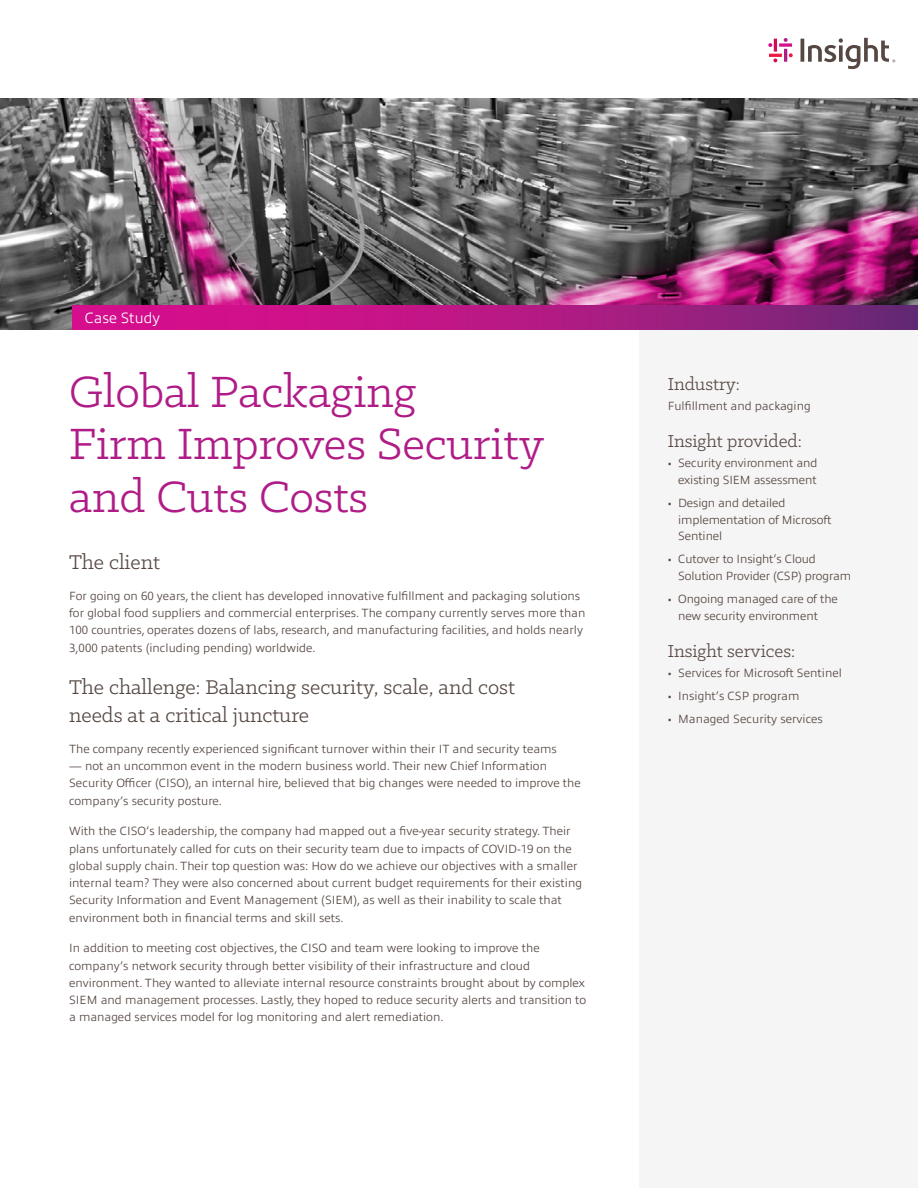
<style>
.page{position:relative;width:918px;height:1188px;background:#fff}
.page>*{position:absolute;margin:0;border:0;box-sizing:border-box;transform-origin:0 0}
.t1{font:49.5px/52.5px "Klinic Slab";color:#b01c87}
.t2{font:22.5px/28.5px "Klinic Slab";color:#554742}
.t3{font:19.5px "Klinic Slab";color:#554742}
.t4{font:300 15px "Allumi Pro";color:#fff}
.t5{font:300 12px/17.2px "Allumi Pro";color:#554742}
</style>
<div class="page">
<div style="left:639px;top:305px;width:279px;height:883px;background:#f6f5f5"></div>
<img style="left:0;top:98px;width:918px;height:232px">
<svg style="left:72px;top:305px;width:846px;height:25px;background:#af1983"></svg>
<svg style="left:768px;top:38px;width:25px;height:24px"></svg>
<svg style="left:801px;top:38px;width:94px;height:31px"></svg>
<p class="t4" style="left:85px;top:307px;width:77px">Case Study</p>
<h1 class="t1" style="left:69px;top:364px;width:476px">Global Packaging<br>Firm Improves Security and Cuts Costs</h1>
<h2 class="t2" style="left:69px;top:547px;width:92px">The client</h2>
<p class="t5" style="left:69px;top:586px;width:518px">For going on 60 years, the client has developed innovative fulfillment and packaging solutions for global food suppliers and commercial enterprises. The company currently serves more than 100 countries, operates dozens of labs, research, and manufacturing facilities, and holds nearly 3,000 patents (including pending) worldwide.</p>
<h2 class="t2" style="left:69px;top:672px;width:447px">The challenge: Balancing security, scale, and cost needs at a critical juncture</h2>
<p class="t5" style="left:69px;top:739px;width:489px">The company recently experienced significant turnover within their IT and security teams</p>
<p class="t5" style="left:69px;top:756px;width:513px">— not an uncommon event in the modern business world. Their new Chief Information<br>Security Officer (CISO), an internal hire, believed that big changes were needed to improve the company’s security posture.</p>
<p class="t5" style="left:69px;top:822px;width:515px">With the CISO’s leadership, the company had mapped out a five-year security strategy. Their plans unfortunately called for cuts on their security team due to impacts of COVID-19 on the global supply chain. Their top question was: How do we achieve our objectives with a smaller internal team? They were also concerned about current budget requirements for their existing Security Information and Event Management (SIEM), as well as their inability to scale that environment both in financial terms and skill sets.</p>
<p class="t5" style="left:69px;top:939px;width:519px">In addition to meeting cost objectives, the CISO and team were looking to improve the company’s network security through better visibility of their infrastructure and cloud environment. They wanted to alleviate internal resource constraints brought about by complex SIEM and management processes. Lastly, they hoped to reduce security alerts and transition to a managed services model for log monitoring and alert remediation.</p>
<h3 class="t3" style="left:668px;top:372px;width:74px">Industry:</h3>
<p class="t5" style="left:668px;top:397px;width:145px">Fulfillment and packaging</p>
<h3 class="t3" style="left:668px;top:429px;width:136px">Insight provided:</h3>
<p class="t5" style="left:668px;top:454px;width:151px;line-height:16.5px;text-align:right">• Security environment and existing SIEM assessment</p>
<p class="t5" style="left:678px;top:494px;width:155px;line-height:16.5px;text-indent:-10px">• Design and detailed implementation of Microsoft<br>Sentinel</p>
<p class="t5" style="left:678px;top:550px;width:174px;line-height:16.5px;text-indent:-10px">• Cutover to Insight’s Cloud<br>Solution Provider (CSP) program</p>
<p class="t5" style="left:678px;top:590px;width:161px;line-height:16.5px;text-indent:-10px">• Ongoing managed care of the new security environment</p>
<h3 class="t3" style="left:668px;top:638px;width:129px">Insight services:</h3>
<p class="t5" style="left:668px;top:663px;width:176px">• Services for Microsoft Sentinel</p>
<p class="t5" style="left:668px;top:686px;width:133px">• Insight’s CSP program</p>
<p class="t5" style="left:668px;top:709px;width:157px">• Managed Security services</p>
</div>
